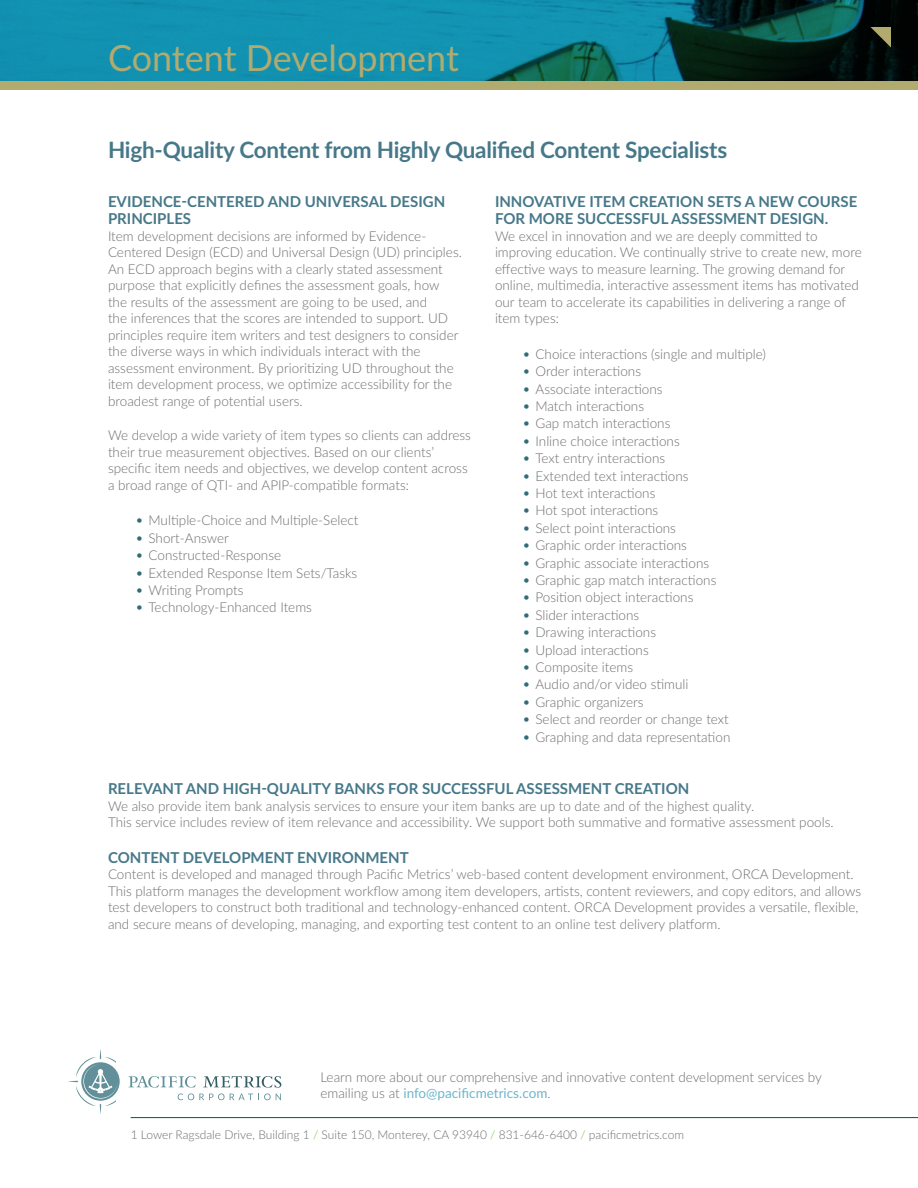
<style>
.page{position:relative;width:918px;height:1188px;background:#fff}
.page>*{position:absolute;margin:0;border:0;box-sizing:border-box;transform-origin:0 0}
.t1{font:36px "Lato";color:#b1ab6f}
.t2{font:700 22.5px "Lato";letter-spacing:-.01em;color:#467889}
.Headers{font:700 15px/17.4px "Lato";color:#467889}
.body_copy{font:300 13.5px/16.5px "Lato";color:#6c6d70}
.t3{font:300 12px "Lato";color:#6c6d70}
.s1{font-size:15px;color:#316b7c}
.s2{font-weight:400;color:#6eb6cd}
.s3{color:#71bf44}
</style>
<div class="page">
<img style="left:0;top:0;width:918px;height:81px">
<svg style="left:870px;top:27px;width:21px;height:21px"></svg>
<div style="left:0;top:81px;width:918px;height:9px;background:#b1ab6f"></div>
<hr style="left:131px;top:1117px;width:787px;height:1px;background:#025364">
<svg style="left:178px;top:1094px;width:103px;height:6px"></svg>
<svg style="left:128px;top:1076px;width:68px;height:12px"></svg>
<svg style="left:203px;top:1076px;width:78px;height:12px"></svg>
<svg style="left:68px;top:1049px;width:52px;height:65px"></svg>
<p class="t1" style="left:108px;top:32px;width:353px">Content Development</p>
<p class="t2" style="left:108px;top:133px;width:621px">High-Quality Content from Highly Qualified Content Specialists</p>
<p class="Headers" style="left:108px;top:192px;width:339px">EVIDENCE-CENTERED AND UNIVERSAL DESIGN<br>PRINCIPLES</p>
<p class="body_copy" style="left:108px;top:227px;width:355px">Item development decisions are informed by Evidence-Centered Design (ECD) and Universal Design (UD) principles.<br>An ECD approach begins with a clearly stated assessment purpose that explicitly defines the assessment goals, how the results of the assessment are going to be used, and<br>the inferences that the scores are intended to support. UD principles require item writers and test designers to consider the diverse ways in which individuals interact with the assessment environment. By prioritizing UD throughout the item development process, we optimize accessibility for the broadest range of potential users.</p>
<p class="body_copy" style="left:108px;top:427px;width:365px">We develop a wide variety of item types so clients can address their true measurement objectives. Based on our clients’ specific item needs and objectives, we develop content across a broad range of QTI- and APIP-compatible formats:</p>
<p class="body_copy" style="left:135px;top:512px;width:225px"><span class="s1">•</span> Multiple-Choice and Multiple-Select</p>
<p class="body_copy" style="left:135px;top:529px;width:95px"><span class="s1">•</span> Short-Answer</p>
<p class="body_copy" style="left:135px;top:547px;width:148px"><span class="s1">•</span> Constructed-Response</p>
<p class="body_copy" style="left:135px;top:564px;width:224px"><span class="s1">•</span> Extended Response Item Sets/Tasks</p>
<p class="body_copy" style="left:135px;top:581px;width:110px"><span class="s1">•</span> Writing Prompts</p>
<p class="body_copy" style="left:135px;top:599px;width:178px"><span class="s1">•</span> Technology-Enhanced Items</p>
<p class="Headers" style="left:495px;top:192px;width:364px">INNOVATIVE ITEM CREATION SETS A NEW COURSE<br>FOR MORE SUCCESSFUL ASSESSMENT DESIGN.</p>
<p class="body_copy" style="left:495px;top:227px;width:368px">We excel in innovation and we are deeply committed to improving education. We continually strive to create new, more effective ways to measure learning. The growing demand for online, multimedia, interactive assessment items has motivated our team to accelerate its capabilities in delivering a range of item types:</p>
<p class="body_copy" style="left:522px;top:345px;width:246px"><span class="s1">•</span> Choice interactions (single and multiple)</p>
<p class="body_copy" style="left:522px;top:363px;width:121px"><span class="s1">•</span> Order interactions</p>
<p class="body_copy" style="left:522px;top:380px;width:142px"><span class="s1">•</span> Associate interactions</p>
<p class="body_copy" style="left:522px;top:397px;width:124px"><span class="s1">•</span> Match interactions</p>
<p class="body_copy" style="left:522px;top:415px;width:150px"><span class="s1">•</span> Gap match interactions</p>
<p class="body_copy" style="left:522px;top:432px;width:159px"><span class="s1">•</span> Inline choice interactions</p>
<p class="body_copy" style="left:522px;top:450px;width:145px"><span class="s1">•</span> Text entry interactions</p>
<p class="body_copy" style="left:522px;top:467px;width:168px"><span class="s1">•</span> Extended text interactions</p>
<p class="body_copy" style="left:522px;top:484px;width:135px"><span class="s1">•</span> Hot text interactions</p>
<p class="body_copy" style="left:522px;top:502px;width:138px"><span class="s1">•</span> Hot spot interactions</p>
<p class="body_copy" style="left:522px;top:519px;width:156px"><span class="s1">•</span> Select point interactions</p>
<p class="body_copy" style="left:522px;top:537px;width:167px"><span class="s1">•</span> Graphic order interactions</p>
<p class="body_copy" style="left:522px;top:554px;width:189px"><span class="s1">•</span> Graphic associate interactions</p>
<p class="body_copy" style="left:522px;top:571px;width:196px"><span class="s1">•</span> Graphic gap match interactions</p>
<p class="body_copy" style="left:522px;top:589px;width:173px"><span class="s1">•</span> Position object interactions</p>
<p class="body_copy" style="left:522px;top:606px;width:119px"><span class="s1">•</span> Slider interactions</p>
<p class="body_copy" style="left:522px;top:624px;width:136px"><span class="s1">•</span> Drawing interactions</p>
<p class="body_copy" style="left:522px;top:641px;width:128px"><span class="s1">•</span> Upload interactions</p>
<p class="body_copy" style="left:522px;top:658px;width:113px"><span class="s1">•</span> Composite items</p>
<p class="body_copy" style="left:522px;top:676px;width:168px"><span class="s1">•</span> Audio and/or video stimuli</p>
<p class="body_copy" style="left:522px;top:693px;width:123px"><span class="s1">•</span> Graphic organizers</p>
<p class="body_copy" style="left:522px;top:711px;width:208px"><span class="s1">•</span> Select and reorder or change text</p>
<p class="body_copy" style="left:522px;top:728px;width:210px"><span class="s1">•</span> Graphing and data representation</p>
<p class="Headers" style="left:108px;top:780px;width:583px">RELEVANT AND HIGH-QUALITY BANKS FOR SUCCESSFUL ASSESSMENT CREATION</p>
<p class="body_copy" style="left:108px;top:797px;width:727px">We also provide item bank analysis services to ensure your item banks are up to date and of the highest quality.<br>This service includes review of item relevance and accessibility. We support both summative and formative assessment pools.</p>
<p class="Headers" style="left:108px;top:848px;width:302px">CONTENT DEVELOPMENT ENVIRONMENT</p>
<p class="body_copy" style="left:108px;top:866px;width:755px">Content is developed and managed through Pacific Metrics’ web-based content development environment, ORCA Development.<br>This platform manages the development workflow among item developers, artists, content reviewers, and copy editors, and allows test developers to construct both traditional and technology-enhanced content. ORCA Development provides a versatile, flexible, and secure means of developing, managing, and exporting test content to an online test delivery platform.</p>
<p class="body_copy" style="left:320px;top:1068px;width:503px">Learn more about our comprehensive and innovative content development services by emailing us at <span class="s2">info@pacificmetrics.com</span>.</p>
<p class="t3" style="left:131px;top:1126px;width:555px">1 Lower Ragsdale Drive, Building 1 <span class="s3">/</span> Suite 150, Monterey, CA 93940 <span class="s3">/</span> 831-646-6400 <span class="s3">/</span> pacificmetrics.com</p>
</div>
